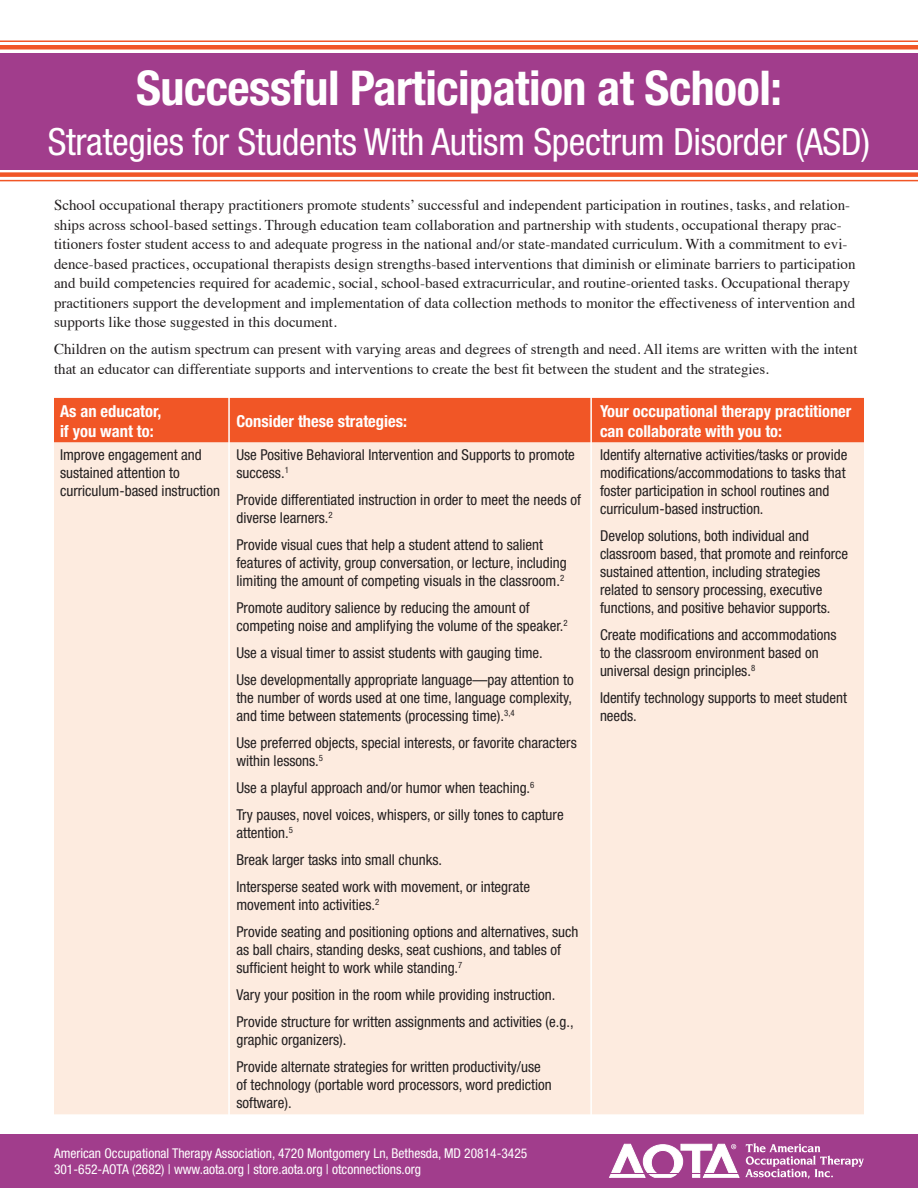
<style>
.page{position:relative;width:918px;height:1188px;background:#fff}
.page>*{position:absolute;margin:0;border:0;box-sizing:border-box;transform-origin:0 0}
.t1{font:700 condensed 48px "Helvetica Neue";letter-spacing:-.01em;color:#fff}
.t2{font:condensed 37.5px "Helvetica Neue";letter-spacing:-.01em;color:#fff}
.t3{font:700 condensed 16.5px/19.8px "Helvetica Neue";color:#fff}
.t4{font:condensed 15px/18px "Helvetica Neue";color:#231f20}
.t5{font:15px/19.5px "Times";color:#231f20}
.t6{font:condensed 13.5px/16.2px "Helvetica Neue";color:#fff}
</style>
<div class="page">
<div style="left:0;top:53px;width:918px;height:116px;background:#a13d8c"></div>
<div style="left:54px;top:398px;width:810px;height:45px;background:#f15626"></div>
<div style="left:54px;top:443px;width:810px;height:671px;background:#fdebdf"></div>
<hr style="left:228px;top:392px;width:2px;height:731px;background:#fff">
<hr style="left:590px;top:392px;width:2px;height:731px;background:#fff">
<div style="left:0;top:1134px;width:918px;height:54px;background:#a13d8c"></div>
<div style="left:0;top:172px;width:918px;height:5px;background:#f15626"></div>
<hr style="left:0;top:180px;width:918px;height:1px;background:#f15626">
<hr style="left:0;top:40px;width:918px;height:2px;background:#f15626">
<div style="left:0;top:45px;width:918px;height:5px;background:#f15626"></div>
<svg style="left:609px;top:1143px;width:255px;height:36px"></svg>
<p class="t1" style="left:136px;top:59px;width:647px">Successful Participation at School:</p>
<p class="t2" style="left:48px;top:120px;width:824px">Strategies for Students With Autism Spectrum Disorder (ASD)</p>
<p class="t5" style="left:54px;top:194px;width:803px">School occupational therapy practitioners promote students’ successful and independent participation in routines, tasks, and relation&shy;ships across school-based settings. Through education team collaboration and partnership with students, occupational therapy prac&shy;titioners foster student access to and adequate progress in the national and/or state-mandated curriculum. With a commitment to evi&shy;dence-based practices, occupational therapists design strengths-based interventions that diminish or eliminate barriers to participation and build competencies required for academic, social, school-based extracurricular, and routine-oriented tasks. Occupational therapy practitioners support the development and implementation of data collection methods to monitor the effectiveness of intervention and supports like those suggested in this document.</p>
<p class="t5" style="left:54px;top:338px;width:805px">Children on the autism spectrum can present with varying areas and degrees of strength and need. All items are written with the intent that an educator can differentiate supports and interventions to create the best fit between the student and the strategies.</p>
<p class="t3" style="left:60px;top:401px;width:103px">As an educator, if you want to:</p>
<p class="t3" style="left:236px;top:411px;width:172px">Consider these strategies:</p>
<p class="t3" style="left:600px;top:401px;width:253px">Your occupational therapy practitioner can collaborate with you to:</p>
<p class="t4" style="left:60px;top:446px;width:161px">Improve engagement and sustained attention to curriculum-based instruction</p>
<p class="t4" style="left:236px;top:446px;width:340px">Use Positive Behavioral Intervention and Supports to promote success.<sup>1</sup></p>
<p class="t4" style="left:236px;top:491px;width:346px">Provide differentiated instruction in order to meet the needs of diverse learners.<sup>2</sup></p>
<p class="t4" style="left:236px;top:536px;width:332px">Provide visual cues that help a student attend to salient features of activity, group conversation, or lecture, including limiting the amount of competing visuals in the classroom.<sup>2</sup></p>
<p class="t4" style="left:236px;top:599px;width:333px">Promote auditory salience by reducing the amount of competing noise and amplifying the volume of the speaker.<sup>2</sup></p>
<p class="t4" style="left:236px;top:644px;width:308px">Use a visual timer to assist students with gauging time.</p>
<p class="t4" style="left:236px;top:671px;width:339px;text-align:justify">Use developmentally appropriate language—pay attention to the number of words used at one time, language complexity, and time between statements (processing time).<sup>3,4</sup></p>
<p class="t4" style="left:236px;top:734px;width:342px">Use preferred objects, special interests, or favorite characters within lessons.<sup>5</sup></p>
<p class="t4" style="left:236px;top:779px;width:300px">Use a playful approach and/or humor when teaching.<sup>6</sup></p>
<p class="t4" style="left:236px;top:806px;width:329px">Try pauses, novel voices, whispers, or silly tones to capture attention.<sup>5</sup></p>
<p class="t4" style="left:236px;top:851px;width:207px">Break larger tasks into small chunks.</p>
<p class="t4" style="left:236px;top:878px;width:295px">Intersperse seated work with movement, or integrate movement into activities.<sup>2</sup></p>
<p class="t4" style="left:236px;top:923px;width:343px">Provide seating and positioning options and alternatives, such as ball chairs, standing desks, seat cushions, and tables of sufficient height to work while standing.<sup>7</sup></p>
<p class="t4" style="left:236px;top:986px;width:320px">Vary your position in the room while providing instruction.</p>
<p class="t4" style="left:236px;top:1013px;width:339px">Provide structure for written assignments and activities (e.g., graphic organizers).</p>
<p class="t4" style="left:236px;top:1058px;width:317px">Provide alternate strategies for written productivity/use of technology (portable word processors, word prediction software).</p>
<p class="t4" style="left:600px;top:446px;width:249px">Identify alternative activities/tasks or provide modifications/accommodations to tasks that foster participation in school routines and curriculum-based instruction.</p>
<p class="t4" style="left:600px;top:527px;width:250px">Develop solutions, both individual and classroom based, that promote and reinforce sustained attention, including strategies related to sensory processing, executive functions, and positive behavior supports.</p>
<p class="t4" style="left:600px;top:626px;width:238px">Create modifications and accommodations to the classroom environment based on universal design principles.<sup>8</sup></p>
<p class="t4" style="left:600px;top:689px;width:248px">Identify technology supports to meet student needs.</p>
<p class="t6" style="left:54px;top:1145px;width:475px">American Occupational Therapy Association, 4720 Montgomery Ln, Bethesda, MD 20814-3425<br>301-652-AOTA (2682) | www.aota.org | store.aota.org | otconnections.org</p>
</div>
